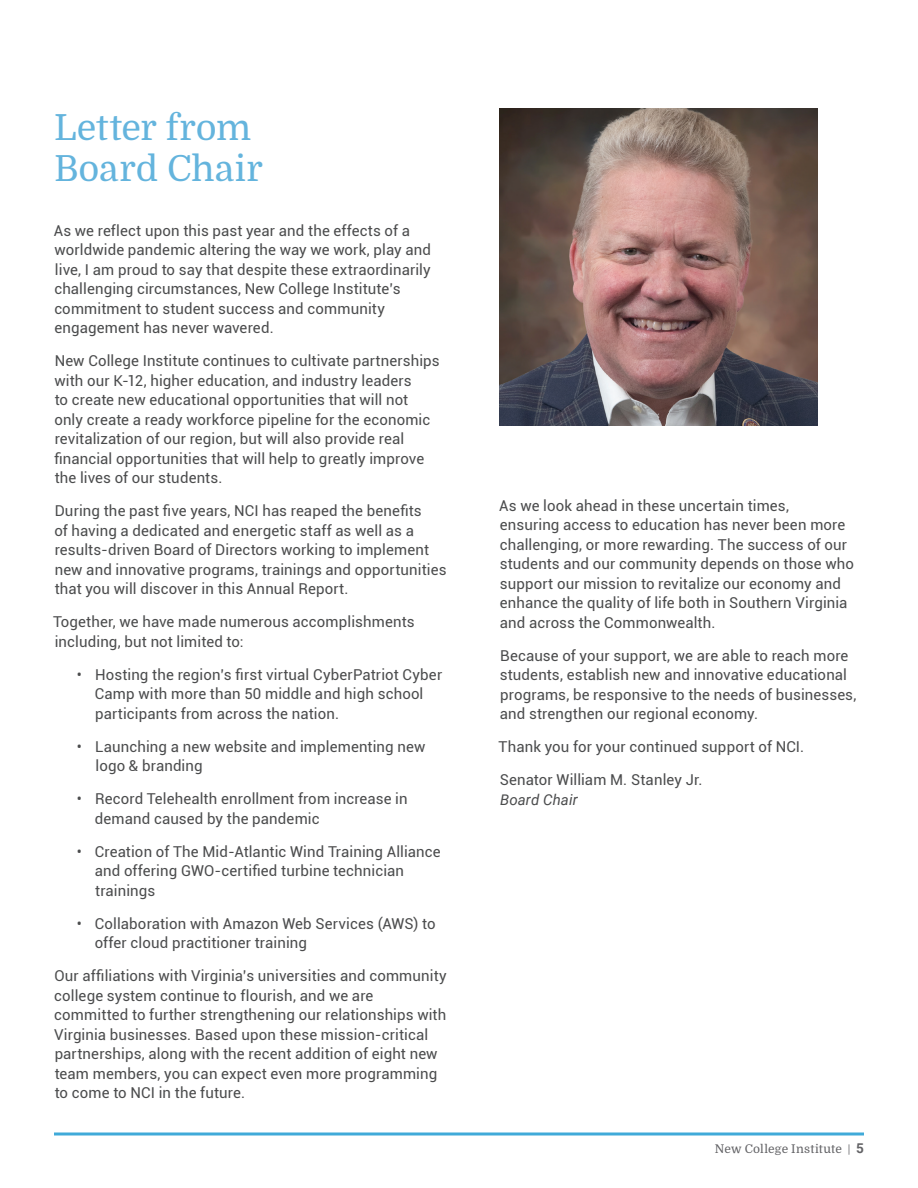
<style>
.page{position:relative;width:918px;height:1188px;background:#fff}
.page>*{position:absolute;margin:0;border:0;box-sizing:border-box;transform-origin:0 0}
.t1{font:36px/40.5px "Domine";color:#64b4dd}
.t2{font:15px/19.5px "Roboto";letter-spacing:.005em;color:#4b4c4d}
.t3{font:italic 15px "Roboto";letter-spacing:.01em;color:#4b4c4d}
.t4{font:12px "Domine";letter-spacing:.01em;color:#636366}
.s1{font-family:"Roboto";font-weight:300}
.s2{font-family:"Roboto";font-weight:700;font-size:13.5px}
</style>
<div class="page">
<svg style="left:54px;top:1132px;width:810px;height:4px;background:#6fbfe2"></svg>
<img style="left:500px;top:108px;width:318px;height:317px">
<h1 class="t1" style="left:54px;top:108px;width:211px">Letter from<br>Board Chair</h1>
<p class="t2" style="left:54px;top:220px;width:379px">As we reflect upon this past year and the effects of a worldwide pandemic altering the way we work, play and live, I am proud to say that despite these extraordinarily challenging circumstances, New College Institute’s commitment to student success and community engagement has never wavered.</p>
<p class="t2" style="left:54px;top:351px;width:387px">New College Institute continues to cultivate partnerships with our K-12, higher education, and industry leaders<br>to create new educational opportunities that will not only create a ready workforce pipeline for the economic revitalization of our region, but will also provide real financial opportunities that will help to greatly improve the lives of our students.</p>
<p class="t2" style="left:54px;top:501px;width:394px">During the past five years, NCI has reaped the benefits<br>of having a dedicated and energetic staff as well as a results-driven Board of Directors working to implement new and innovative programs, trainings and opportunities that you will discover in this Annual Report.</p>
<p class="t2" style="left:53px;top:612px;width:363px">Together, we have made numerous accomplishments including, but not limited to:</p>
<p class="t2" style="left:95px;top:664px;width:349px;text-indent:-18px">• Hosting the region’s first virtual CyberPatriot Cyber<br>Camp with more than 50 middle and high school participants from across the nation.</p>
<p class="t2" style="left:95px;top:736px;width:331px;text-indent:-19px">• Launching a new website and implementing new logo &amp; branding</p>
<p class="t2" style="left:95px;top:789px;width:314px;text-indent:-18px">• Record Telehealth enrollment from increase in demand caused by the pandemic</p>
<p class="t2" style="left:95px;top:841px;width:348px;text-indent:-18px">• Creation of The Mid-Atlantic Wind Training Alliance and offering GWO-certified turbine technician trainings</p>
<p class="t2" style="left:95px;top:913px;width:342px;text-indent:-18px">• Collaboration with Amazon Web Services (AWS) to offer cloud practitioner training</p>
<p class="t2" style="left:54px;top:966px;width:394px">Our affiliations with Virginia’s universities and community college system continue to flourish, and we are committed to further strengthening our relationships with Virginia businesses. Based upon these mission-critical partnerships, along with the recent addition of eight new team members, you can expect even more programming to come to NCI in the future.</p>
<p class="t2" style="left:499px;top:495px;width:356px">As we look ahead in these uncertain times,<br>ensuring access to education has never been more challenging, or more rewarding. The success of our students and our community depends on those who support our mission to revitalize our economy and enhance the quality of life both in Southern Virginia and across the Commonwealth.</p>
<p class="t2" style="left:500px;top:645px;width:358px">Because of your support, we are able to reach more students, establish new and innovative educational programs, be responsive to the needs of businesses, and strengthen our regional economy.</p>
<p class="t2" style="left:499px;top:737px;width:307px">Thank you for your continued support of NCI.</p>
<p class="t2" style="left:500px;top:770px;width:204px">Senator William M. Stanley Jr.</p>
<p class="t3" style="left:500px;top:789px;width:79px">Board Chair</p>
<p class="t4" style="left:715px;top:1143px;width:151px">New College Institute <span class="s1">|</span> <span class="s2">5</span></p>
</div>
